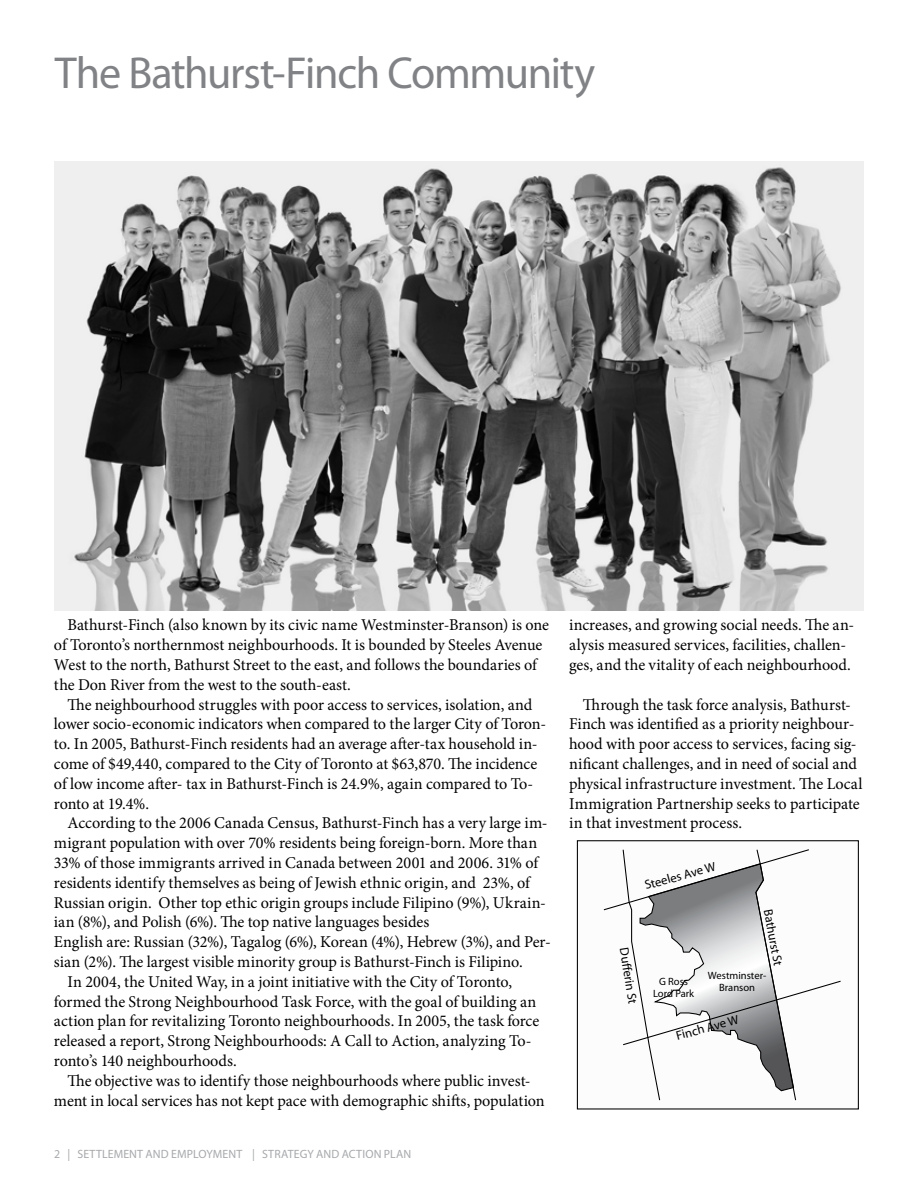
<style>
.page{position:relative;width:918px;height:1188px;background:#fff}
.page>*{position:absolute;margin:0;border:0;box-sizing:border-box;transform-origin:0 0}
.t1{font:45px "Myriad Pro";letter-spacing:-.03em;color:#808285}
.t2{font:16.5px/19.8px "Minion Pro";color:#000}
.t3{font:12.75px "Myriad Pro";color:#000}
.t4{font:12px "Myriad Pro";letter-spacing:.01em;color:#a7a9ac}
.t5{font:10.65px/12.8px "Myriad Pro";color:#000;text-align:center}
</style>
<div class="page">
<img style="left:54px;top:162px;width:810px;height:449px">
<div style="left:577px;top:840px;width:282px;height:270px;border:1px solid #000"></div>
<svg style="left:603px;top:849px;width:238px;height:252px"></svg>
<h1 class="t1" style="left:55px;top:45px;width:542px">The Bathurst-Finch Community</h1>
<p class="t2" style="left:54px;top:615px;width:497px;text-indent:14px">Bathurst-Finch (also known by its civic name Westminster-Branson) is one of Toronto’s northernmost neighbourhoods. It is bounded by Steeles Avenue West to the north, Bathurst Street to the east, and follows the boundaries of the Don River from the west to the south-east.</p>
<p class="t2" style="left:54px;top:695px;width:494px;text-indent:14px">The neighbourhood struggles with poor access to services, isolation, and lower socio-economic indicators when compared to the larger City of Toron&shy;to. In 2005, Bathurst-Finch residents had an average after-tax household in&shy;come of $49,440, compared to the City of Toronto at $63,870. The incidence of low income after- tax in Bathurst-Finch is 24.9%, again compared to To&shy;ronto at 19.4%.</p>
<p class="t2" style="left:68px;top:813px;width:482px">According to the 2006 Canada Census, Bathurst-Finch has a very large im-</p>
<p class="t2" style="left:54px;top:833px;width:485px">migrant population with over 70% residents being foreign-born. More than</p>
<p class="t2" style="left:54px;top:853px;width:486px">33% of those immigrants arrived in Canada between 2001 and 2006. 31% of</p>
<p class="t2" style="left:54px;top:873px;width:477px">residents identify themselves as being of Jewish ethnic origin, and 23%, of</p>
<p class="t2" style="left:54px;top:893px;width:493px">Russian origin. Other top ethic origin groups include Filipino (9%), Ukrain-</p>
<p class="t2" style="left:54px;top:912px;width:377px">ian (8%), and Polish (6%). The top native languages besides</p>
<p class="t2" style="left:54px;top:932px;width:498px">English are: Russian (32%), Tagalog (6%), Korean (4%), Hebrew (3%), and Per-</p>
<p class="t2" style="left:54px;top:952px;width:470px">sian (2%). The largest visible minority group is Bathurst-Finch is Filipino.</p>
<p class="t2" style="left:67px;top:972px;width:446px">In 2004, the United Way, in a joint initiative with the City of Toronto,</p>
<p class="t2" style="left:54px;top:992px;width:484px">formed the Strong Neighbourhood Task Force, with the goal of building an</p>
<p class="t2" style="left:54px;top:1011px;width:487px">action plan for revitalizing Toronto neighbourhoods. In 2005, the task force</p>
<p class="t2" style="left:54px;top:1031px;width:479px">released a report, Strong Neighbourhoods: A Call to Action, analyzing To-</p>
<p class="t2" style="left:54px;top:1051px;width:184px">ronto’s 140 neighbourhoods.</p>
<p class="t2" style="left:67px;top:1071px;width:465px">The objective was to identify those neighbourhoods where public invest-</p>
<p class="t2" style="left:54px;top:1091px;width:492px">ment in local services has not kept pace with demographic shifts, population</p>
<p class="t4" style="left:54px;top:1147px;width:359px">2 | Settlement and Employment | Strategy and Action Plan</p>
<p class="t2" style="left:569px;top:615px;width:287px">increases, and growing social needs. The an&shy;alysis measured services, facilities, challen&shy;ges, and the vitality of each neighbourhood.</p>
<p class="t2" style="left:569px;top:695px;width:295px;text-indent:14px">Through the task force analysis, Bathurst-Finch was identified as a priority neighbour&shy;hood with poor access to services, facing sig&shy;nificant challenges, and in need of social and physical infrastructure investment. The Local Immigration Partnership seeks to participate in that investment process.</p>
<p class="t3" style="left:643px;top:878px;width:74px;rotate:-15deg">Steeles Ave W</p>
<p class="t3" style="left:632px;top:947px;width:58px;rotate:81deg">Du erin St</p>
<p class="t5" style="left:653px;top:975px;width:43px">G Ross<br>Lord Park</p>
<p class="t3" style="left:776px;top:908px;width:59px;rotate:80deg">Bathurst St</p>
<p class="t5" style="left:708px;top:969px;width:60px">Westminster-<br>Branson</p>
<p class="t3" style="left:675px;top:1028px;width:66px;rotate:-15deg">Finch Ave W</p>
</div>
